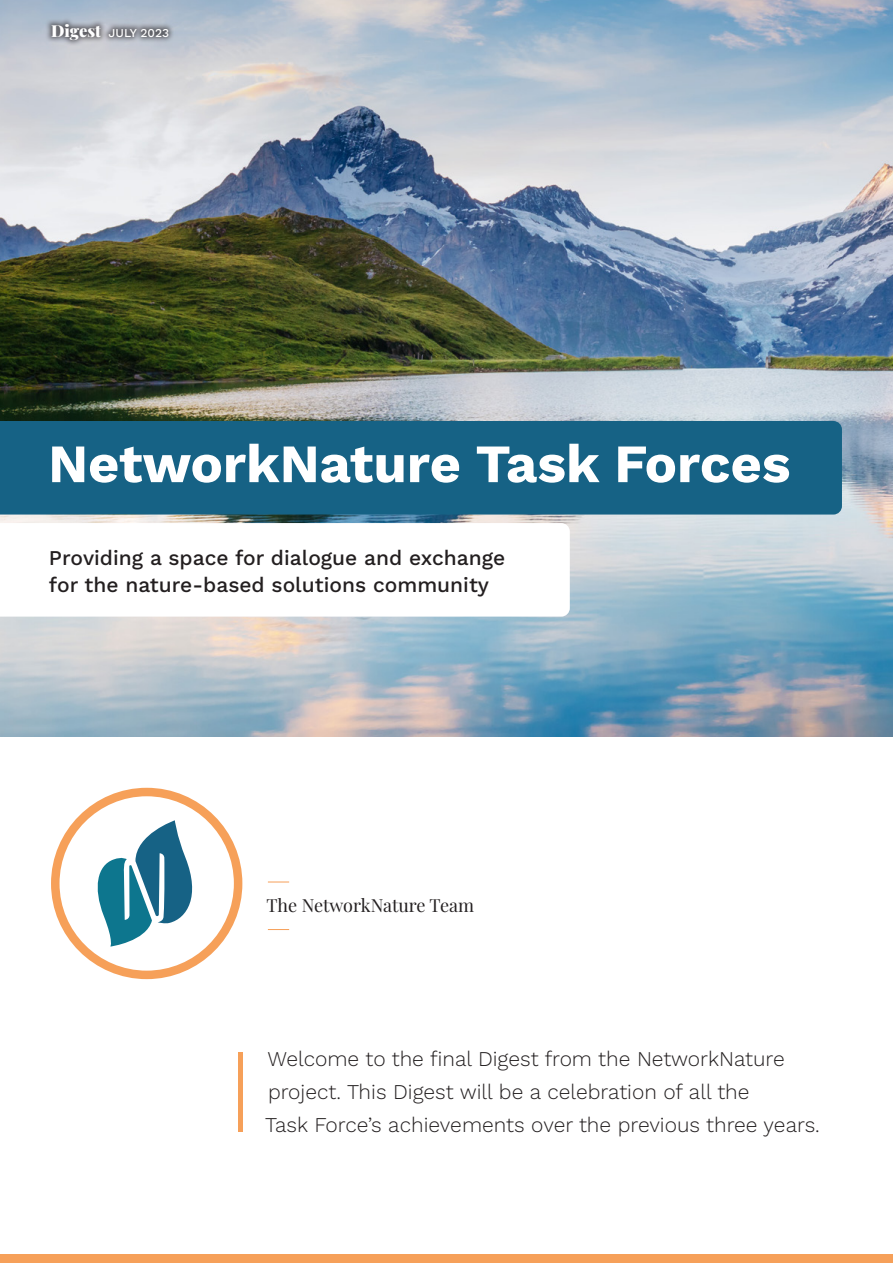
<style>
.page{position:relative;width:893px;height:1263px;background:#fff}
.page>*{position:absolute;margin:0;border:0;box-sizing:border-box;transform-origin:0 0}
.t1{font:700 54px "Work Sans";color:#fff}
.t2{font:300 21px/33px "Work Sans";color:#231f20}
.t3{font:500 21px/27px "Work Sans";color:#231f20}
.t4{font:18px "Playfair Display";color:#231f20}
.t5{font:500 12px "Work Sans";color:#fff}
.s1{font-family:"Playfair Display";font-weight:900;font-size:16.5px}
</style>
<div class="page">
<img style="left:0;top:0;width:893px;height:737px">
<div style="left:0;top:421px;width:842px;height:93px;background:#166285"></div>
<svg style="left:0;top:523px;width:570px;height:94px"></svg>
<svg style="left:268px;top:882px;width:21px;height:1px"></svg>
<svg style="left:268px;top:929px;width:21px;height:1px"></svg>
<svg style="left:97px;top:820px;width:96px;height:126px"></svg>
<div style="left:51px;top:788px;width:191px;height:191px;border:9px solid #f6a059;border-radius:50%"></div>
<hr style="left:238px;top:1052px;width:4px;height:80px;background:#f6a059">
<div style="left:0;top:1254px;width:893px;height:9px;background:#f6a059"></div>
<div style="left:45px;top:18px;width:130px;height:29px;background:#231f20;opacity:.6"></div>
<p class="t5" style="left:51px;top:24px;width:120px"><span class="s1">Digest</span> JULY 2023</p>
<p class="t1" style="left:48px;top:423px;width:744px">NetworkNature Task Forces</p>
<p class="t3" style="left:49px;top:543px;width:458px">Providing a space for dialogue and exchange for the nature-based solutions community</p>
<p class="t4" style="left:266px;top:891px;width:209px">The NetworkNature Team</p>
<p class="t2" style="left:265px;top:1042px;width:556px">Welcome to the final Digest from the NetworkNature project. This Digest will be a celebration of all the<br>Task Force’s achievements over the previous three years.</p>
</div>
